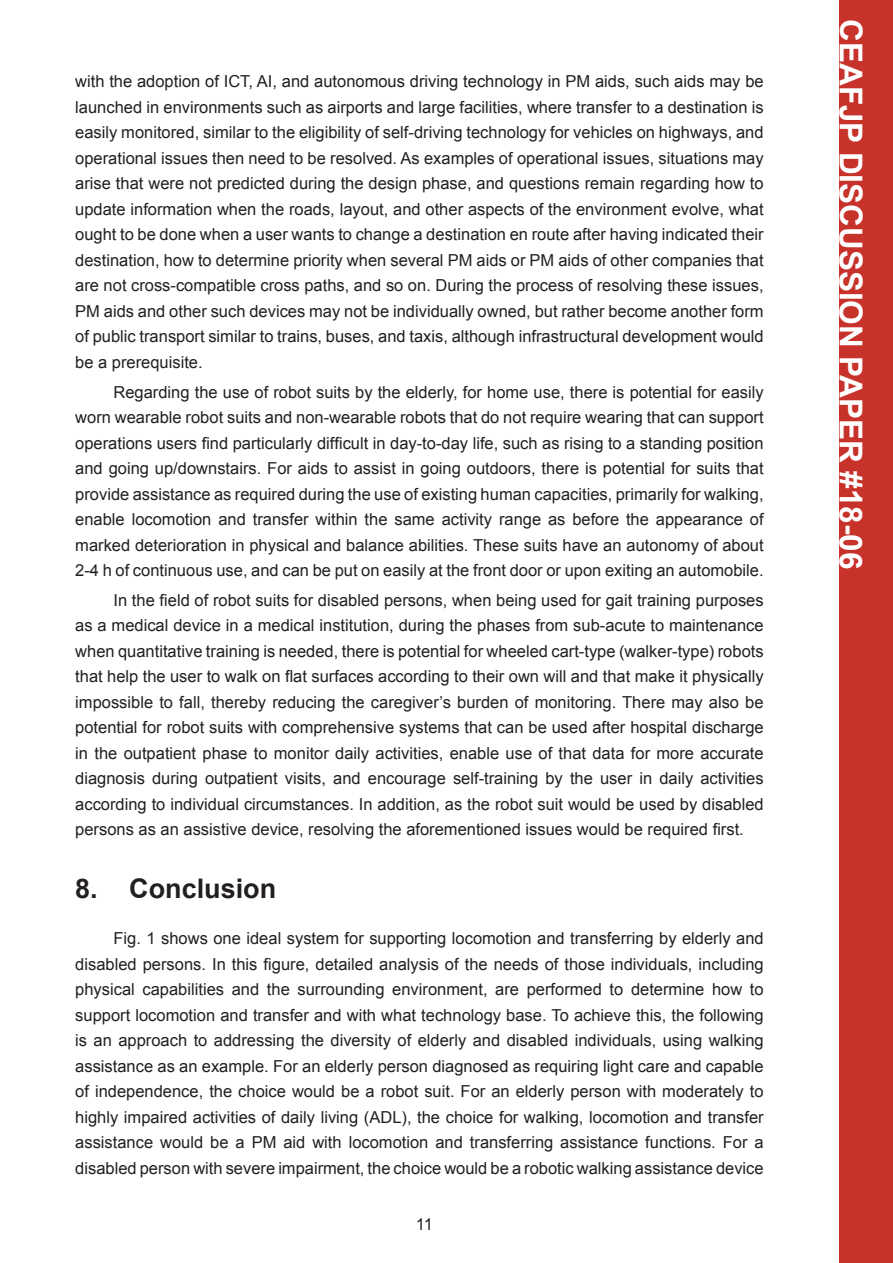
<style>
.page{position:relative;width:893px;height:1263px;background:#fff}
.page>*{position:absolute;margin:0;border:0;box-sizing:border-box;transform-origin:0 0}
.t1{font:700 31.5px "Arial";color:#fff}
._1_-_Titre{font:700 27px "Arial";color:#231f20}
.t2{font:16.5px/25.5px "Arial";color:#231f20;text-align:justify}
</style>
<div class="page">
<div style="left:840px;top:0;width:53px;height:1263px;background:#c7322b"></div>
<p class="t2" style="left:75px;top:69px;width:690px">with the adoption of ICT, AI, and autonomous driving technology in PM aids, such aids may be launched in environments such as airports and large facilities, where transfer to a destination is easily monitored, similar to the eligibility of self-driving technology for vehicles on highways, and operational issues then need to be resolved. As examples of operational issues, situations may arise that were not predicted during the design phase, and questions remain regarding how to update information when the roads, layout, and other aspects of the environment evolve, what ought to be done when a user wants to change a destination en route after having indicated their destination, how to determine priority when several PM aids or PM aids of other companies that are not cross-compatible cross paths, and so on. During the process of resolving these issues, PM aids and other such devices may not be individually owned, but rather become another form of public transport similar to trains, buses, and taxis, although infrastructural development would be a prerequisite.</p>
<p class="t2" style="left:75px;top:379px;width:690px;text-indent:38px">Regarding the use of robot suits by the elderly, for home use, there is potential for easily worn wearable robot suits and non-wearable robots that do not require wearing that can support operations users find particularly difficult in day-to-day life, such as rising to a standing position and going up/downstairs. For aids to assist in going outdoors, there is potential for suits that provide assistance as required during the use of existing human capacities, primarily for walking, enable locomotion and transfer within the same activity range as before the appearance of marked deterioration in physical and balance abilities. These suits have an autonomy of about 2-4 h of continuous use, and can be put on easily at the front door or upon exiting an automobile.</p>
<p class="t2" style="left:75px;top:587px;width:690px;text-indent:38px">In the field of robot suits for disabled persons, when being used for gait training purposes as a medical device in a medical institution, during the phases from sub-acute to maintenance when quantitative training is needed, there is potential for wheeled cart-type (walker-type) robots that help the user to walk on flat surfaces according to their own will and that make it physically impossible to fall, thereby reducing the caregiver’s burden of monitoring. There may also be potential for robot suits with comprehensive systems that can be used after hospital discharge in the outpatient phase to monitor daily activities, enable use of that data for more accurate diagnosis during outpatient visits, and encourage self-training by the user in daily activities according to individual circumstances. In addition, as the robot suit would be used by disabled persons as an assistive device, resolving the aforementioned issues would be required first.</p>
<p class="_1_-_Titre" style="left:75px;top:870px;width:203px">8. Conclusion</p>
<p class="t2" style="left:75px;top:926px;width:690px;text-indent:38px">Fig. 1 shows one ideal system for supporting locomotion and transferring by elderly and disabled persons. In this figure, detailed analysis of the needs of those individuals, including physical capabilities and the surrounding environment, are performed to determine how to support locomotion and transfer and with what technology base. To achieve this, the following is an approach to addressing the diversity of elderly and disabled individuals, using walking assistance as an example. For an elderly person diagnosed as requiring light care and capable of independence, the choice would be a robot suit. For an elderly person with moderately to highly impaired activities of daily living (ADL), the choice for walking, locomotion and transfer assistance would be a PM aid with locomotion and transferring assistance functions. For a disabled person with severe impairment, the choice would be a robotic walking assistance device</p>
<p class="t2" style="left:416px;top:1212px;width:19px">11</p>
<h1 class="t1" style="left:872px;top:19px;width:552px;rotate:90deg">CEAFJP DISCUSSION PAPER #18-06</h1>
</div>
